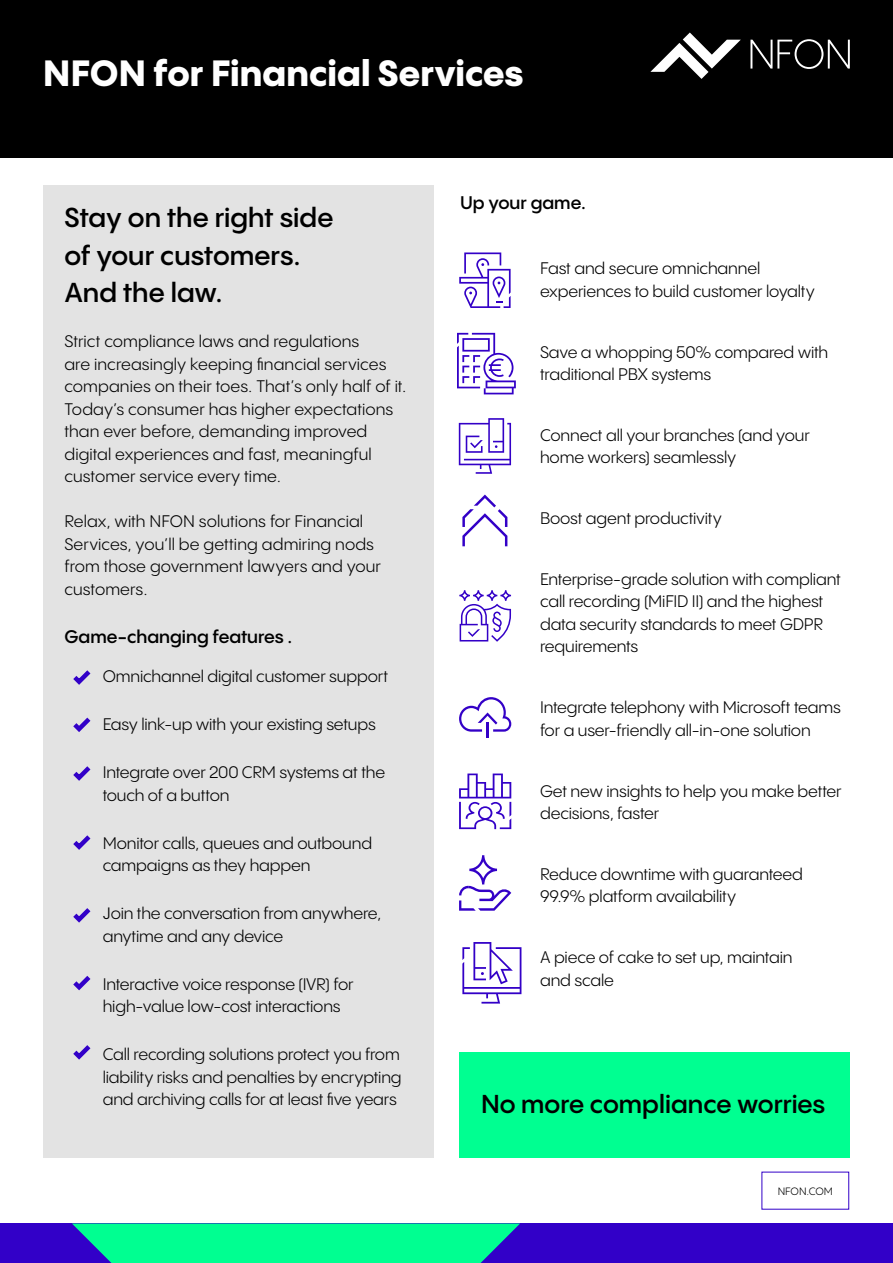
<style>
.page{position:relative;width:893px;height:1263px;background:#fff}
.page>*{position:absolute;margin:0;border:0;box-sizing:border-box;transform-origin:0 0}
.t1{font:800 36px "PP Pangram Sans";color:#fff}
.t2{font:600 27px/37.5px "PP Pangram Sans";color:#000}
.t3{font:600 25.5px "PP Pangram Sans";color:#000}
.t4{font:600 18px "PP Pangram Sans";color:#000}
.t5{font:16.5px/22.5px "PP Pangram Sans";letter-spacing:-.01em;color:#000}
.t6{font:10.5px "PP Pangram Sans";color:#000}
.s1{font-family:"Poppins";font-weight:300}
</style>
<div class="page">
<div style="left:460px;top:1052px;width:390px;height:106px;background:#00ff91"></div>
<div style="left:0;top:0;width:893px;height:158px;background:#000"></div>
<div style="left:0;top:1223px;width:893px;height:40px;background:#3200c8"></div>
<svg style="left:72px;top:1223px;width:448px;height:40px;background:#04e596"></svg>
<svg style="left:650px;top:33px;width:91px;height:46px"></svg>
<svg style="left:750px;top:39px;width:100px;height:30px"></svg>
<div style="left:43px;top:186px;width:391px;height:972px;background:#e3e3e3"></div>
<svg style="left:73px;top:670px;width:18px;height:15px"></svg>
<svg style="left:73px;top:717px;width:18px;height:15px"></svg>
<svg style="left:73px;top:766px;width:18px;height:15px"></svg>
<svg style="left:73px;top:835px;width:18px;height:15px"></svg>
<svg style="left:73px;top:908px;width:18px;height:15px"></svg>
<svg style="left:73px;top:976px;width:18px;height:15px"></svg>
<svg style="left:459px;top:252px;width:52px;height:56px"></svg>
<svg style="left:462px;top:495px;width:45px;height:51px"></svg>
<svg style="left:459px;top:418px;width:52px;height:56px"></svg>
<hr style="left:486px;top:723px;width:3px;height:15px;background:#3300c7">
<svg style="left:459px;top:697px;width:52px;height:35px"></svg>
<svg style="left:459px;top:773px;width:52px;height:56px"></svg>
<svg style="left:459px;top:590px;width:52px;height:52px"></svg>
<svg style="left:459px;top:855px;width:52px;height:56px"></svg>
<svg style="left:462px;top:942px;width:59px;height:61px"></svg>
<svg style="left:73px;top:1045px;width:18px;height:15px"></svg>
<svg style="left:457px;top:333px;width:59px;height:61px"></svg>
<h1 class="t1" style="left:43px;top:50px;width:482px">NFON for Financial Services</h1>
<h2 class="t2" style="left:64px;top:198px;width:271px">Stay on the right side of your customers.<br>And the law.</h2>
<p class="t5" style="left:64px;top:330px;width:343px">Strict compliance laws and regulations<br>are increasingly keeping financial services companies on their toes. That’s only half of it.<br>Today’s consumer has higher expectations than ever before, demanding improved digital experiences and fast, meaningful customer service every time.</p>
<p class="t5" style="left:64px;top:510px;width:318px">Relax, with NFON solutions for Financial Services, you’ll be getting admiring nods from those government lawyers and your customers.</p>
<p class="t4" style="left:64px;top:625px;width:230px">Game-changing features .</p>
<p class="t5" style="left:103px;top:665px;width:287px">Omnichannel digital customer support</p>
<p class="t5" style="left:103px;top:713px;width:275px">Easy link-up with your existing setups</p>
<p class="t5" style="left:103px;top:761px;width:284px">Integrate over 200 CRM systems at the touch of a button</p>
<p class="t5" style="left:103px;top:831px;width:271px">Monitor calls, queues and outbound campaigns as they happen</p>
<p class="t5" style="left:103px;top:902px;width:280px"><span class="s1">J</span>oin the conversation from anywhere, anytime and any device</p>
<p class="t5" style="left:103px;top:973px;width:252px">Interactive voice response (IVR) for high-value low-cost interactions</p>
<p class="t5" style="left:103px;top:1043px;width:301px">Call recording solutions protect you from liability risks and penalties by encrypting and archiving calls for at least five years</p>
<p class="t4" style="left:460px;top:191px;width:127px">Up your game.</p>
<p class="t5" style="left:540px;top:257px;width:276px">Fast and secure omnichannel experiences to build customer loyalty</p>
<p class="t5" style="left:540px;top:340px;width:290px">Save a whopping 50% compared with traditional PBX systems</p>
<p class="t5" style="left:540px;top:424px;width:271px">Connect all your branches (and your home workers) seamlessly</p>
<p class="t5" style="left:540px;top:507px;width:183px">Boost agent productivity</p>
<p class="t5" style="left:540px;top:568px;width:302px">Enterprise-grade solution with compliant call recording (MiFID II) and the highest data security standards to meet GDPR requirements</p>
<p class="t5" style="left:540px;top:696px;width:302px">Integrate telephony with Microsoft teams for a user-friendly all-in-one solution</p>
<p class="t5" style="left:540px;top:779px;width:303px">Get new insights to help you make better decisions, faster</p>
<p class="t5" style="left:540px;top:862px;width:264px">Reduce downtime with guaranteed<br>99.9% platform availability</p>
<p class="t5" style="left:540px;top:946px;width:254px">A piece of cake to set up, maintain and scale</p>
<h3 class="t3" style="left:481px;top:1088px;width:346px">No more compliance worries</h3>
<p class="t6" style="left:778px;top:1184px;width:57px">NFON.COM</p>
</div>
